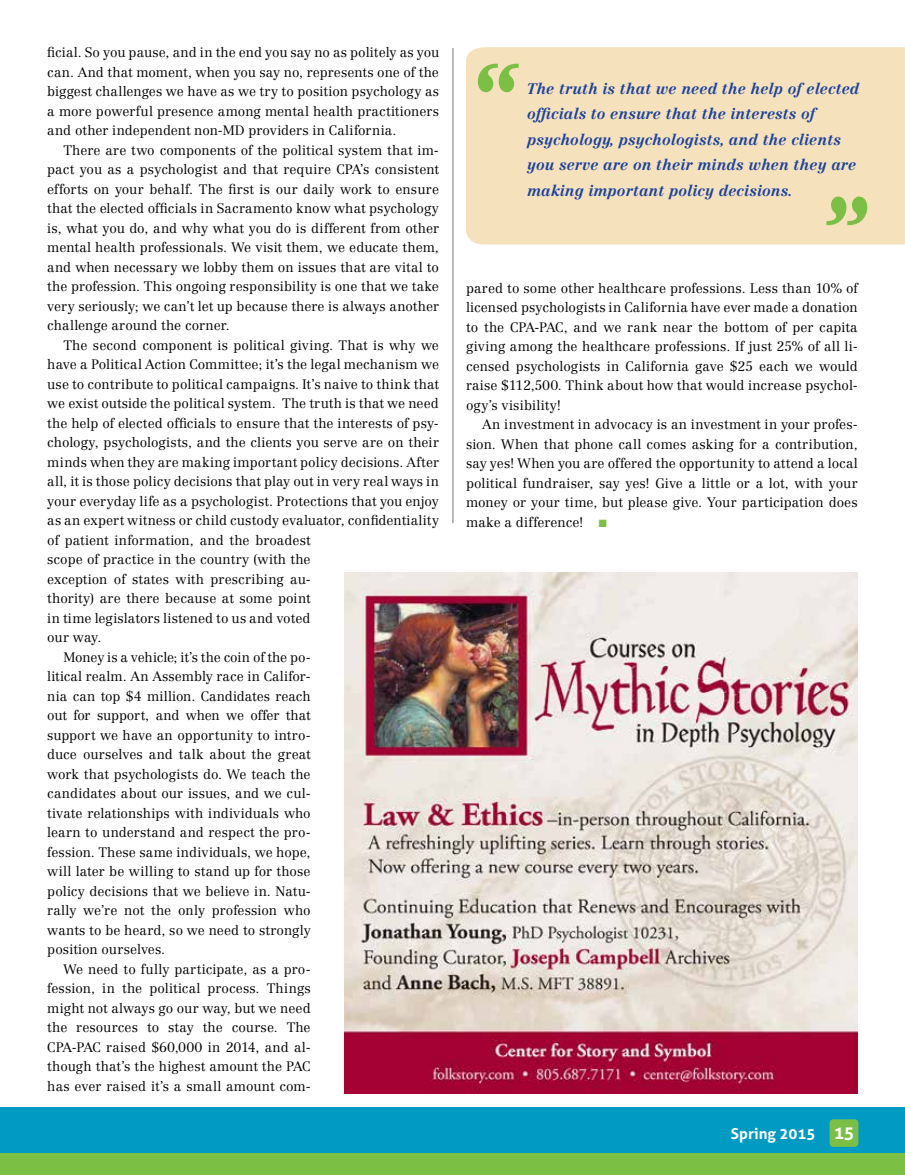
<style>
.page{position:relative;width:905px;height:1175px;background:#fff}
.page>*{position:absolute;margin:0;border:0;box-sizing:border-box;transform-origin:0 0}
.t1{font:italic 700 15px/25.5px "Centennial LT Std";letter-spacing:.01em;color:#1e439b}
.t2{font:700 15px "Aller";color:#fff}
.t3{font:300 13.5px/19.5px "Centennial LT Std";letter-spacing:.01em;color:#000;text-align:justify}
.t4{font:300 13.5px "Centennial LT Std";letter-spacing:-.01em;color:#000}
.s1{color:#7bc044}
.s2{font-size:17.7px}
</style>
<div class="page">
<div style="left:0;top:1152px;width:904px;height:22px;background:#7bc044"></div>
<div style="left:0;top:1107px;width:904px;height:45px;background:#009ac3"></div>
<div style="left:829px;top:1119px;width:29px;height:27px;background:#7bc044;border-radius:4px"></div>
<img style="left:344px;top:572px;width:513px;height:521px">
<div style="left:466px;top:47px;width:438px;height:197px;background:#f5e2bd"></div>
<svg style="left:478px;top:64px;width:40px;height:28px"></svg>
<svg style="left:826px;top:197px;width:41px;height:28px"></svg>
<hr style="left:452px;top:48px;width:1px;height:475px;background:#77787b">
<p class="t3" style="left:47px;top:43px;width:393px">ficial. So you pause, and in the end you say no as politely as you can. And that moment, when you say no, represents one of the biggest challenges we have as we try to position psychology as a more powerful presence among mental health practitioners and other independent non-MD providers in California.</p>
<p class="t3" style="left:47px;top:140px;width:393px;text-indent:16px">There are two components of the political system that im&shy;pact you as a psychologist and that require CPA’s consistent efforts on your behalf. The first is our daily work to ensure that the elected officials in Sacramento know what psychology is, what you do, and why what you do is different from other mental health professionals. We visit them, we educate them, and when necessary we lobby them on issues that are vital to the profession. This ongoing responsibility is one that we take very seriously; we can’t let up because there is always another challenge around the corner.</p>
<p class="t3" style="left:63px;top:335px;width:377px">The second component is political giving. That is why we</p>
<p class="t3" style="left:47px;top:355px;width:393px">have a Political Action Committee; it’s the legal mechanism we</p>
<p class="t3" style="left:47px;top:374px;width:393px">use to contribute to political campaigns. It’s naive to think that</p>
<p class="t3" style="left:47px;top:394px;width:393px">we exist outside the political system. The truth is that we need</p>
<p class="t3" style="left:47px;top:413px;width:393px">the help of elected officials to ensure that the interests of psy-</p>
<p class="t3" style="left:47px;top:433px;width:393px">chology, psychologists, and the clients you serve are on their</p>
<p class="t3" style="left:47px;top:452px;width:393px">minds when they are making important policy decisions. After</p>
<p class="t3" style="left:47px;top:472px;width:393px">all, it is those policy decisions that play out in very real ways in</p>
<p class="t3" style="left:47px;top:491px;width:393px">your everyday life as a psychologist. Protections that you enjoy</p>
<p class="t3" style="left:47px;top:511px;width:393px">as an expert witness or child custody evaluator, confidentiality</p>
<p class="t3" style="left:47px;top:530px;width:265px">of patient information, and the broadest</p>
<p class="t3" style="left:47px;top:550px;width:265px">scope of practice in the country (with the</p>
<p class="t3" style="left:47px;top:569px;width:265px">exception of states with prescribing au-</p>
<p class="t3" style="left:47px;top:589px;width:265px">thority) are there because at some point</p>
<p class="t3" style="left:47px;top:608px;width:265px">in time legislators listened to us and voted</p>
<p class="t3" style="left:47px;top:628px;width:56px">our way.</p>
<p class="t4" style="left:63px;top:649px;width:249px">Money is a vehicle; it’s the coin of the po-</p>
<p class="t3" style="left:47px;top:667px;width:265px">litical realm. An Assembly race in Califor-</p>
<p class="t3" style="left:47px;top:686px;width:265px">nia can top $4 million. Candidates reach</p>
<p class="t4" style="left:47px;top:707px;width:265px">out for support, and when we offer that</p>
<p class="t3" style="left:47px;top:725px;width:265px">support we have an opportunity to intro-</p>
<p class="t3" style="left:47px;top:745px;width:265px">duce ourselves and talk about the great</p>
<p class="t3" style="left:47px;top:764px;width:265px">work that psychologists do. We teach the</p>
<p class="t3" style="left:47px;top:784px;width:265px">candidates about our issues, and we cul-</p>
<p class="t3" style="left:47px;top:803px;width:265px">tivate relationships with individuals who</p>
<p class="t3" style="left:47px;top:823px;width:265px">learn to understand and respect the pro-</p>
<p class="t3" style="left:47px;top:842px;width:265px">fession. These same individuals, we hope,</p>
<p class="t3" style="left:47px;top:862px;width:265px">will later be willing to stand up for those</p>
<p class="t3" style="left:47px;top:881px;width:265px">policy decisions that we believe in. Natu-</p>
<p class="t3" style="left:47px;top:901px;width:265px">rally we’re not the only profession who</p>
<p class="t3" style="left:47px;top:920px;width:265px">wants to be heard, so we need to strongly</p>
<p class="t3" style="left:47px;top:940px;width:119px">position ourselves.</p>
<p class="t3" style="left:63px;top:959px;width:249px">We need to fully participate, as a pro-</p>
<p class="t3" style="left:47px;top:979px;width:265px">fession, in the political process. Things</p>
<p class="t3" style="left:47px;top:998px;width:265px">might not always go our way, but we need</p>
<p class="t3" style="left:47px;top:1018px;width:265px">the resources to stay the course. The</p>
<p class="t3" style="left:47px;top:1037px;width:265px">CPA-PAC raised $60,000 in 2014, and al-</p>
<p class="t3" style="left:47px;top:1057px;width:265px">though that’s the highest amount the PAC</p>
<p class="t3" style="left:47px;top:1076px;width:265px">has ever raised it’s a small amount com-</p>
<p class="t1" style="left:527px;top:75px;width:334px">The truth is that we need the help of elected officials to ensure that the interests of psychology, psychologists, and the clients you serve are on their minds when they are making important policy decisions.</p>
<p class="t3" style="left:466px;top:278px;width:393px">pared to some other healthcare professions. Less than 10% of licensed psychologists in California have ever made a donation to the CPA-PAC, and we rank near the bottom of per capita giving among the healthcare professions. If just 25% of all li&shy;censed psychologists in California gave $25 each we would raise $112,500. Think about how that would increase psychol&shy;ogy’s visibility!</p>
<p class="t3" style="left:466px;top:414px;width:393px;text-indent:16px">An investment in advocacy is an investment in your profes&shy;sion. When that phone call comes asking for a contribution, say yes! When you are offered the opportunity to attend a local political fundraiser, say yes! Give a little or a lot, with your money or your time, but please give. Your participation does make a difference! <span class="s1">■</span></p>
<p class="t2" style="left:731px;top:1124px;width:125px">Spring 2015 <span class="s2">15</span></p>
</div>
